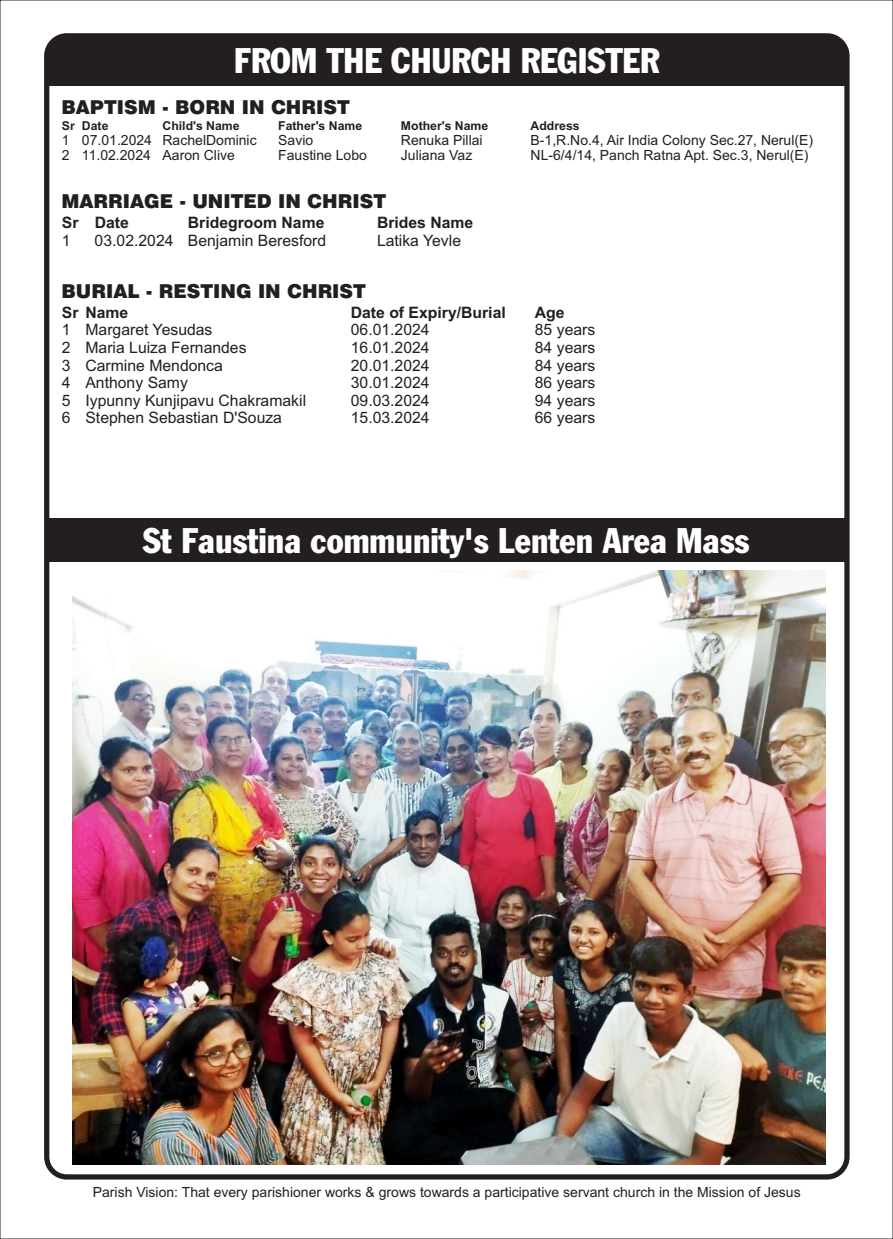
<style>
.page{position:relative;width:893px;height:1239px;background:#fff}
.page>*{position:absolute;margin:0;border:0;box-sizing:border-box;transform-origin:0 0}
.t1{font:35px "Franklin Gothic Condensed";color:#fff}
.t2{font:900 19.25px "Halvett";color:#231f20}
.t3{font:15.75px "Arial";color:#231f20}
.t4{font:700 15.75px "Arial";color:#231f20}
.t5{font:14px "Arial";color:#231f20}
.t6{font:700 12.25px "Arial";color:#231f20}
</style>
<div class="page">
<div style="left:47px;top:36px;width:799px;height:50px;background:#231f20"></div>
<div style="left:44px;top:33px;width:805px;height:1147px;border:5px solid #231f20;border-radius:20px"></div>
<div style="left:48px;top:518px;width:797px;height:44px;background:#231f20"></div>
<img style="left:73px;top:570px;width:752px;height:594px">
<h1 class="t1" style="left:234px;top:47px;width:426px">FROM THE CHURCH REGISTER</h1>
<h2 class="t2" style="left:61px;top:96px;width:290px">BAPTISM - BORN IN CHRIST</h2>
<p class="t6" style="left:62px;top:121px;width:48px">Sr Date</p>
<p class="t6" style="left:162px;top:121px;width:79px">Child's Name</p>
<p class="t6" style="left:278px;top:121px;width:85px">Father's Name</p>
<p class="t6" style="left:401px;top:121px;width:89px">Mother's Name</p>
<p class="t6" style="left:530px;top:121px;width:51px">Address</p>
<p class="t5" style="left:62px;top:135px;width:196px">1 07.01.2024 RachelDominic</p>
<p class="t5" style="left:278px;top:135px;width:37px">Savio</p>
<p class="t5" style="left:401px;top:135px;width:83px">Renuka Pillai</p>
<p class="t5" style="left:530px;top:135px;width:284px">B-1,R.No.4, Air India Colony Sec.27, Nerul(E)</p>
<p class="t5" style="left:62px;top:150px;width:175px">2 11.02.2024 Aaron Clive</p>
<p class="t5" style="left:278px;top:150px;width:90px">Faustine Lobo</p>
<p class="t5" style="left:401px;top:150px;width:73px">Juliana Vaz</p>
<p class="t5" style="left:530px;top:150px;width:279px">NL-6/4/14, Panch Ratna Apt. Sec.3, Nerul(E)</p>
<h2 class="t2" style="left:61px;top:189px;width:326px">MARRIAGE - UNITED IN CHRIST</h2>
<p class="t4" style="left:62px;top:217px;width:68px">Sr Date</p>
<p class="t4" style="left:188px;top:217px;width:138px">Bridegroom Name</p>
<p class="t4" style="left:377px;top:217px;width:98px">Brides Name</p>
<p class="t3" style="left:62px;top:234px;width:10px">1</p>
<p class="t3" style="left:95px;top:234px;width:233px">03.02.2024 Benjamin Beresford</p>
<p class="t3" style="left:377px;top:234px;width:86px">Latika Yevle</p>
<h2 class="t2" style="left:61px;top:280px;width:306px">BURIAL - RESTING IN CHRIST</h2>
<p class="t4" style="left:351px;top:306px;width:156px">Date of Expiry/Burial</p>
<p class="t4" style="left:62px;top:306px;width:68px">Sr Name</p>
<p class="t4" style="left:535px;top:306px;width:31px">Age</p>
<p class="t3" style="left:62px;top:324px;width:152px">1 Margaret Yesudas</p>
<p class="t3" style="left:351px;top:324px;width:80px">06.01.2024</p>
<p class="t3" style="left:535px;top:324px;width:62px">85 years</p>
<p class="t3" style="left:62px;top:342px;width:186px">2 Maria Luiza Fernandes</p>
<p class="t3" style="left:351px;top:342px;width:80px">16.01.2024</p>
<p class="t3" style="left:535px;top:342px;width:62px">84 years</p>
<p class="t3" style="left:62px;top:359px;width:163px">3 Carmine Mendonca</p>
<p class="t3" style="left:351px;top:359px;width:80px">20.01.2024</p>
<p class="t3" style="left:535px;top:359px;width:62px">84 years</p>
<p class="t3" style="left:62px;top:377px;width:128px">4 Anthony Samy</p>
<p class="t3" style="left:351px;top:377px;width:80px">30.01.2024</p>
<p class="t3" style="left:535px;top:377px;width:62px">86 years</p>
<p class="t3" style="left:62px;top:394px;width:246px">5 Iypunny Kunjipavu Chakramakil</p>
<p class="t3" style="left:351px;top:394px;width:80px">09.03.2024</p>
<p class="t3" style="left:535px;top:394px;width:62px">94 years</p>
<p class="t3" style="left:62px;top:412px;width:222px">6 Stephen Sebastian D'Souza</p>
<p class="t3" style="left:351px;top:412px;width:80px">15.03.2024</p>
<p class="t3" style="left:535px;top:412px;width:62px">66 years</p>
<h1 class="t1" style="left:143px;top:527px;width:608px">St Faustina community's Lenten Area Mass</h1>
<p class="t5" style="left:93px;top:1187px;width:709px">Parish Vision: That every parishioner works &amp; grows towards a participative servant church in the Mission of Jesus</p>
</div>
